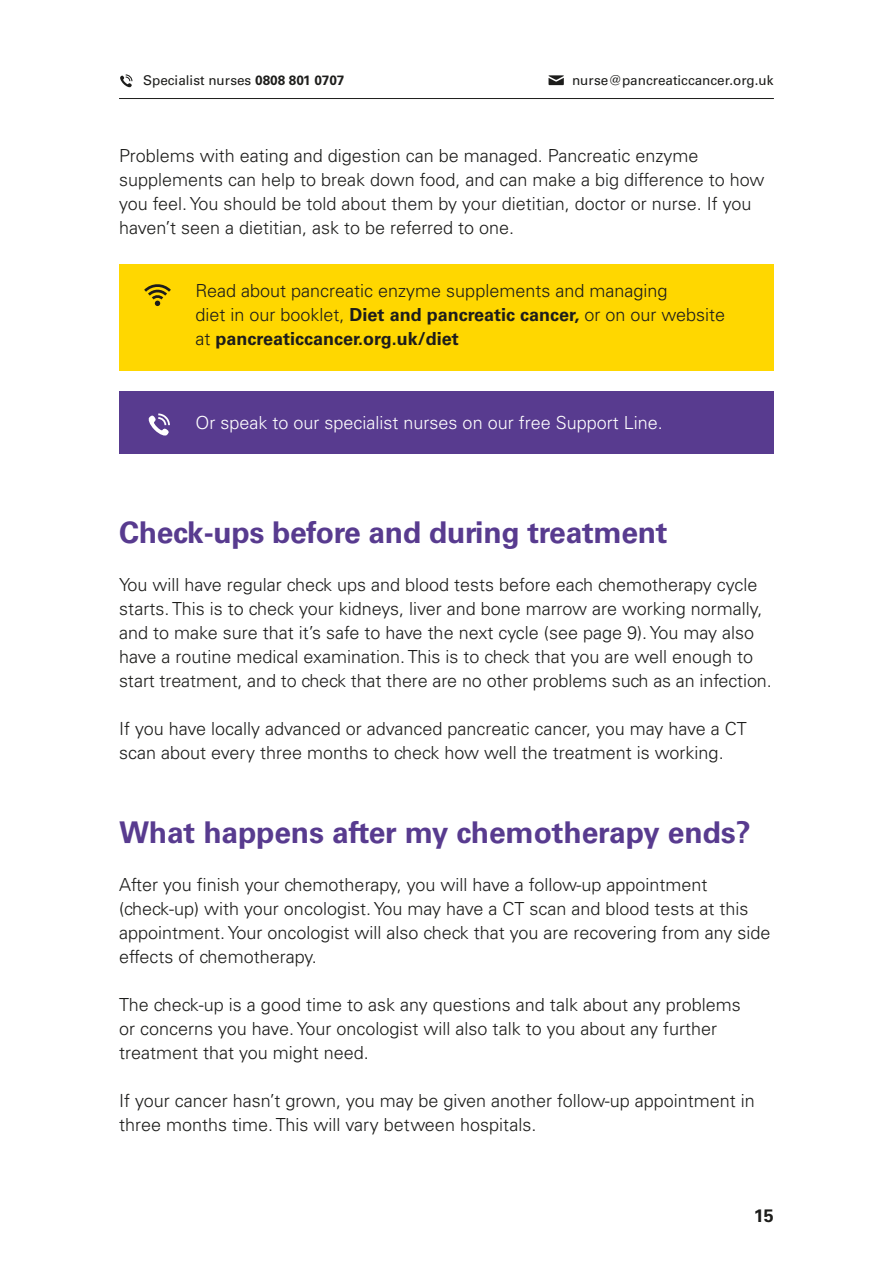
<style>
.page{position:relative;width:893px;height:1263px;background:#fff}
.page>*{position:absolute;margin:0;border:0;box-sizing:border-box;transform-origin:0 0}
.t1{font:700 30px "Univers LT Std";letter-spacing:-.01em;color:#583b8f}
.t2{font:300 18px/24px "Univers LT Std";color:#1d1d1b}
.t3{font:300 18px "Univers LT Std";color:#fff}
.t4{font:700 18px "Univers LT Std";color:#1d1d1b}
.t5{font:13.5px "Univers LT Std";color:#1d1d1b}
.s1{font-weight:700}
</style>
<div class="page">
<hr style="left:119px;top:98px;width:655px;height:1px;background:#1d1d1b">
<svg style="left:120px;top:74px;width:13px;height:14px"></svg>
<svg style="left:548px;top:75px;width:16px;height:10px"></svg>
<div style="left:119px;top:392px;width:655px;height:62px;background:#583b8f"></div>
<div style="left:119px;top:265px;width:654px;height:106px;background:#ffd700"></div>
<svg style="left:144px;top:284px;width:27px;height:22px"></svg>
<svg style="left:148px;top:413px;width:22px;height:23px"></svg>
<p class="t5" style="left:143px;top:72px;width:203px">Specialist nurses <span class="s1">0808 801 0707</span></p>
<p class="t5" style="left:572px;top:72px;width:203px">nurse@pancreaticcancer.org.uk</p>
<p class="t2" style="left:119px;top:143px;width:647px">Problems with eating and digestion can be managed. Pancreatic enzyme supplements can help to break down food, and can make a big difference to how you feel. You should be told about them by your dietitian, doctor or nurse. If you haven’t seen a dietitian, ask to be referred to one.</p>
<p class="t2" style="left:196px;top:278px;width:531px">Read about pancreatic enzyme supplements and managing<br>diet in our booklet, <span class="s1">Diet and pancreatic cancer,</span> or on our website at <span class="s1">pancreaticcancer.org.uk/diet</span></p>
<p class="t3" style="left:196px;top:412px;width:469px">Or speak to our specialist nurses on our free Support Line.</p>
<h1 class="t1" style="left:119px;top:515px;width:550px">Check-ups before and during treatment</h1>
<p class="t2" style="left:119px;top:572px;width:654px">You will have regular check ups and blood tests before each chemotherapy cycle starts. This is to check your kidneys, liver and bone marrow are working normally, and to make sure that it’s safe to have the next cycle (see page 9). You may also have a routine medical examination. This is to check that you are well enough to start treatment, and to check that there are no other problems such as an infection.</p>
<p class="t2" style="left:119px;top:716px;width:629px">If you have locally advanced or advanced pancreatic cancer, you may have a CT scan about every three months to check how well the treatment is working.</p>
<h1 class="t1" style="left:119px;top:815px;width:633px">What happens after my chemotherapy ends?</h1>
<p class="t2" style="left:119px;top:872px;width:653px">After you finish your chemotherapy, you will have a follow-up appointment (check-up) with your oncologist. You may have a CT scan and blood tests at this appointment. Your oncologist will also check that you are recovering from any side effects of chemotherapy.</p>
<p class="t2" style="left:119px;top:992px;width:623px">The check-up is a good time to ask any questions and talk about any problems or concerns you have. Your oncologist will also talk to you about any further treatment that you might need.</p>
<p class="t2" style="left:119px;top:1088px;width:637px">If your cancer hasn’t grown, you may be given another follow-up appointment in three months time. This will vary between hospitals.</p>
<p class="t4" style="left:754px;top:1205px;width:22px">15</p>
</div>
